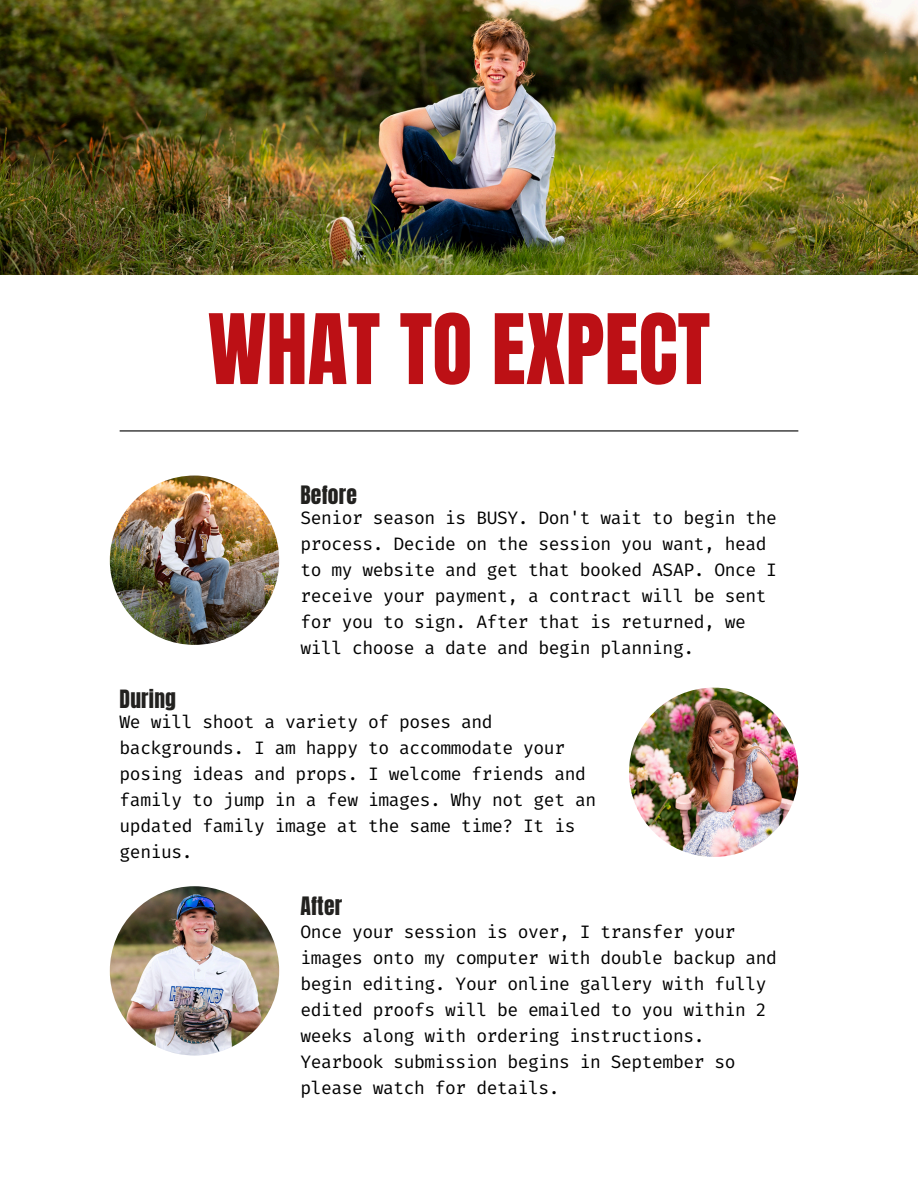
<style>
.page{position:relative;width:918px;height:1188px;background:#fff}
.page>*{position:absolute;margin:0;border:0;box-sizing:border-box;transform-origin:0 0}
.t1{font:82.5px "Anton";color:#bc1015}
.t2{font:21.6px "Anton";letter-spacing:.01em;color:#22211f}
.t3{font:21.45px "Anton";letter-spacing:.01em;color:#22211f}
.t4{font:18px/25.8px "Fira Code";letter-spacing:-.025em;color:#000}
</style>
<div class="page">
<img style="left:0;top:0;width:918px;height:275px">
<img style="left:110px;top:886px;width:169px;height:170px;border-radius:50%">
<hr style="left:120px;top:430px;width:678px;height:1px;background:#000">
<img style="left:110px;top:476px;width:169px;height:169px;border-radius:50%">
<img style="left:629px;top:688px;width:169px;height:169px;border-radius:50%">
<h2 class="t1" style="left:208px;top:290px;width:504px">WHAT TO EXPECT</h2>
<h2 class="t2" style="left:300px;top:480px;width:58px">Before</h2>
<p class="t3" style="left:120px;top:684px;width:58px">During</p>
<p class="t4" style="left:300px;top:505px;width:478px">Senior season is BUSY. Don't wait to begin the process. Decide on the session you want, head to my website and get that booked ASAP. Once I receive your payment, a contract will be sent for you to sign. After that is returned, we will choose a date and begin planning.</p>
<p class="t4" style="left:120px;top:709px;width:478px">We will shoot a variety of poses and backgrounds. I am happy to accommodate your posing ideas and props. I welcome friends and family to jump in a few images. Why not get an updated family image at the same time? It is genius.</p>
<p class="t2" style="left:300px;top:890px;width:43px">After</p>
<p class="t4" style="left:300px;top:919px;width:478px">Once your session is over, I transfer your images onto my computer with double backup and begin editing. Your online gallery with fully edited proofs will be emailed to you within 2 weeks along with ordering instructions.<br>Yearbook submission begins in September so please watch for details.</p>
</div>
